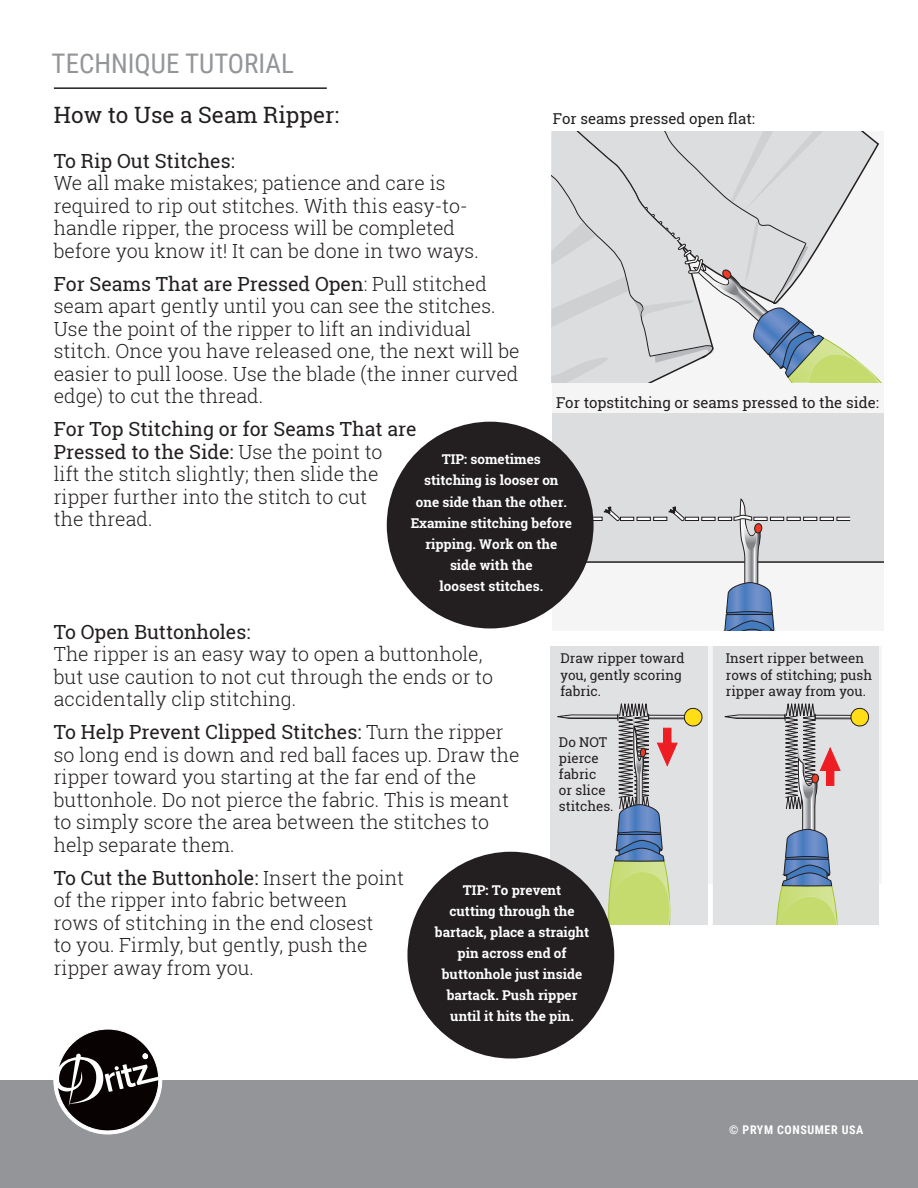
<style>
.page{position:relative;width:918px;height:1188px;background:#fff}
.page>*{position:absolute;margin:0;border:0;box-sizing:border-box;transform-origin:0 0}
.t1{font:27px "Roboto Condensed";color:#939598}
.t2{font:22.5px "Roboto Slab";color:#231f20}
.t3{font:300 19.5px/22.5px "Roboto Slab";color:#231f20}
.t4{font:19.5px "Roboto Slab";color:#231f20}
.t5{font:15px "Roboto Slab";color:#231f20}
.t6{font:700 13.5px/21px "Roboto Slab";color:#fff;text-align:center}
.t7{font:13.5px/16.2px "Roboto Slab";color:#231f20}
.t8{font:700 12px "Roboto Condensed";letter-spacing:.05em;color:#fff}
.s1{font-weight:400}
</style>
<div class="page">
<div style="left:552px;top:131px;width:331px;height:500px;background:#f5f5f6"></div>
<div style="left:550px;top:646px;width:331px;height:238px;background:#f5f5f6"></div>
<div style="left:0;top:1080px;width:918px;height:108px;background:#939598"></div>
<svg style="left:53px;top:1029px;width:110px;height:106px"></svg>
<hr style="left:54px;top:87px;width:273px;height:2px;background:#231f20">
<div style="left:713px;top:646px;width:165px;height:279px;background:#e0e1e3"></div>
<div style="left:550px;top:646px;width:158px;height:279px;background:#e0e1e3"></div>
<svg style="left:723px;top:701px;width:148px;height:224px;background:#cbccca"></svg>
<svg style="left:555px;top:703px;width:148px;height:222px"></svg>
<svg style="left:552px;top:131px;width:330px;height:252px"></svg>
<div style="left:552px;top:414px;width:331px;height:149px;background:#dcdddf"></div>
<svg style="left:776px;top:517px;width:8px;height:4px"></svg>
<svg style="left:787px;top:517px;width:13px;height:4px"></svg>
<svg style="left:803px;top:517px;width:14px;height:4px"></svg>
<svg style="left:820px;top:517px;width:14px;height:4px"></svg>
<svg style="left:837px;top:517px;width:13px;height:4px"></svg>
<svg style="left:594px;top:517px;width:8px;height:4px"></svg>
<svg style="left:620px;top:517px;width:14px;height:4px"></svg>
<svg style="left:637px;top:517px;width:13px;height:4px"></svg>
<svg style="left:653px;top:517px;width:14px;height:4px"></svg>
<svg style="left:604px;top:507px;width:16px;height:14px"></svg>
<svg style="left:685px;top:517px;width:14px;height:4px"></svg>
<svg style="left:702px;top:517px;width:13px;height:4px"></svg>
<svg style="left:718px;top:517px;width:4px;height:4px"></svg>
<svg style="left:669px;top:507px;width:16px;height:14px"></svg>
<svg style="left:722px;top:498px;width:54px;height:133px"></svg>
<div style="left:407px;top:852px;width:207px;height:207px;background:#231f20;border-radius:50%"></div>
<div style="left:387px;top:422px;width:207px;height:206px;background:#231f20;border-radius:50%"></div>
<h1 class="t1" style="left:52px;top:45px;width:244px">TECHNIQUE TUTORIAL</h1>
<p class="t2" style="left:54px;top:99px;width:287px">How to Use a Seam Ripper:</p>
<p class="t4" style="left:54px;top:147px;width:182px">To Rip Out Stitches:</p>
<p class="t3" style="left:54px;top:171px;width:426px">We all make mistakes; patience and care is required to rip out stitches. With this easy-to&shy;handle ripper, the process will be completed before you know it! It can be done in two ways.</p>
<p class="t3" style="left:54px;top:272px;width:467px"><span class="s1">For Seams That are Pressed Open</span>: Pull stitched seam apart gently until you can see the stitches.<br>Use the point of the ripper to lift an individual stitch. Once you have released one, the next will be easier to pull loose. Use the blade (the inner curved edge) to cut the thread.</p>
<p class="t3" style="left:54px;top:417px;width:364px"><span class="s1">For Top Stitching or for Seams That are<br>Pressed to the Side:</span> Use the point to<br>lift the stitch slightly; then slide the ripper further into the stitch to cut<br>the thread.</p>
<p class="t5" style="left:553px;top:109px;width:204px">For seams pressed open flat:</p>
<p class="t5" style="left:556px;top:392px;width:324px">For topstitching or seams pressed to the side:</p>
<p class="t6" style="left:411px;top:449px;width:163px">TIP: sometimes<br>stitching is looser on<br>one side than the other.<br>Examine stitching before ripping. Work on the side with the<br>loosest stitches.</p>
<p class="t4" style="left:54px;top:618px;width:198px">To Open Buttonholes:</p>
<p class="t3" style="left:54px;top:642px;width:441px">The ripper is an easy way to open a buttonhole, but use caution to not cut through the ends or to accidentally clip stitching.</p>
<p class="t3" style="left:54px;top:720px;width:467px"><span class="s1">To Help Prevent Clipped Stitches:</span> Turn the ripper so long end is down and red ball faces up. Draw the ripper toward you starting at the far end of the buttonhole. Do not pierce the fabric. This is meant to simply score the area between the stitches to help separate them.</p>
<p class="t3" style="left:54px;top:866px;width:352px"><span class="s1">To Cut the Buttonhole:</span> Insert the point of the ripper into fabric between<br>rows of stitching in the end closest<br>to you. Firmly, but gently, push the ripper away from you.</p>
<p class="t7" style="left:560px;top:650px;width:125px">Draw ripper toward you, gently scoring fabric.</p>
<p class="t7" style="left:726px;top:650px;width:148px">Insert ripper between rows of stitching; push ripper away from you.</p>
<p class="t7" style="left:559px;top:734px;width:56px">Do NOT pierce fabric<br>or slice stitches.</p>
<p class="t6" style="left:435px;top:879px;width:156px">TIP: To prevent<br>cutting through the bartack, place a straight pin across end of buttonhole just inside bartack. Push ripper until it hits the pin.</p>
<p class="t8" style="left:729px;top:1121px;width:136px">© PRYM CONSUMER USA</p>
</div>
